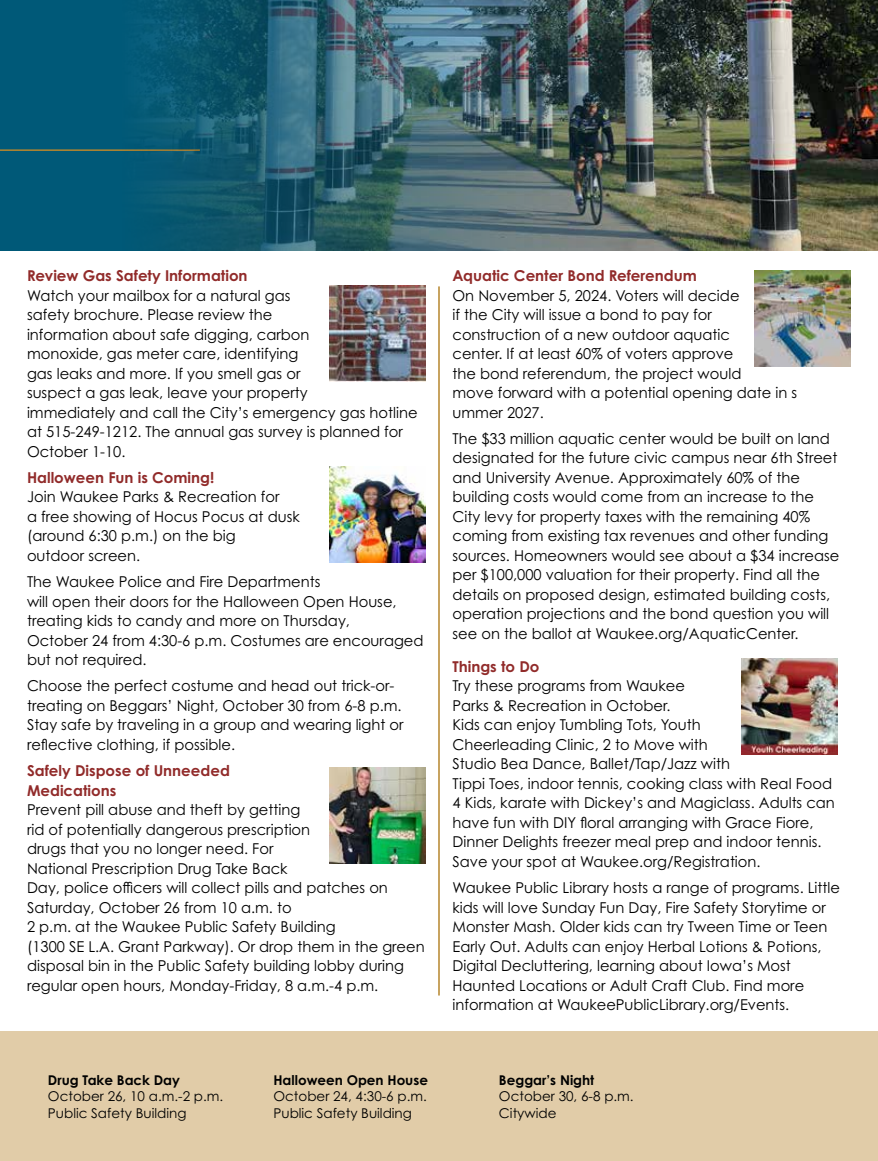
<style>
.page{position:relative;width:878px;height:1161px;background:#fff}
.page>*{position:absolute;margin:0;border:0;box-sizing:border-box;transform-origin:0 0}
.t1{font:15px/19.5px "Century Gothic Pro";color:#000}
.t2{font:700 15px/19.5px "Century Gothic Pro";color:#912b2a}
.t3{font:13.5px/16.2px "Century Gothic Pro";color:#000}
.t4{font:700 13.5px "Century Gothic Pro";color:#000}
</style>
<div class="page">
<div style="left:0;top:0;width:878px;height:250px;background:#005978"></div>
<hr style="left:0;top:149px;width:200px;height:2px;background:#b6862d">
<div style="left:0;top:1032px;width:878px;height:129px;background:#e1cca8"></div>
<hr style="left:438px;top:286px;width:2px;height:710px;background:#b6862d">
<img style="left:118px;top:0;width:760px;height:250px">
<img style="left:329px;top:286px;width:96px;height:96px">
<img style="left:329px;top:767px;width:96px;height:96px">
<img style="left:329px;top:466px;width:96px;height:96px">
<img style="left:754px;top:270px;width:96px;height:96px">
<img style="left:741px;top:659px;width:96px;height:96px">
<p class="t2" style="left:27px;top:266px;width:222px">Review Gas Safety Information</p>
<p class="t1" style="left:27px;top:285px;width:392px">Watch your mailbox for a natural gas<br>safety brochure. Please review the<br>information about safe digging, carbon<br>monoxide, gas meter care, identifying<br>gas leaks and more. If you smell gas or<br>suspect a gas leak, leave your property<br>immediately and call the City’s emergency gas hotline at 515-249-1212. The annual gas survey is planned for October 1-10.</p>
<p class="t2" style="left:27px;top:467px;width:189px">Halloween Fun is Coming!</p>
<p class="t1" style="left:27px;top:487px;width:274px">Join Waukee Parks &amp; Recreation for<br>a free showing of Hocus Pocus at dusk (around 6:30 p.m.) on the big<br>outdoor screen.</p>
<p class="t1" style="left:27px;top:572px;width:398px">The Waukee Police and Fire Departments<br>will open their doors for the Halloween Open House, treating kids to candy and more on Thursday,<br>October 24 from 4:30-6 p.m. Costumes are encouraged but not required.</p>
<p class="t1" style="left:27px;top:676px;width:378px">Choose the perfect costume and head out trick-or&shy;treating on Beggars’ Night, October 30 from 6-8 p.m.<br>Stay safe by traveling in a group and wearing light or reflective clothing, if possible.</p>
<p class="t2" style="left:27px;top:761px;width:204px">Safely Dispose of Unneeded<br>Medications</p>
<p class="t1" style="left:27px;top:800px;width:399px">Prevent pill abuse and theft by getting<br>rid of potentially dangerous prescription<br>drugs that you no longer need. For<br>National Prescription Drug Take Back<br>Day, police officers will collect pills and patches on Saturday, October 26 from 10 a.m. to<br>2 p.m. at the Waukee Public Safety Building<br>(1300 SE L.A. Grant Parkway). Or drop them in the green disposal bin in the Public Safety building lobby during regular open hours, Monday-Friday, 8 a.m.-4 p.m.</p>
<p class="t2" style="left:452px;top:266px;width:246px">Aquatic Center Bond Referendum</p>
<p class="t1" style="left:452px;top:285px;width:346px">On November 5, 2024. Voters will decide<br>if the City will issue a bond to pay for construction of a new outdoor aquatic<br>center. If at least 60% of voters approve<br>the bond referendum, the project would<br>move forward with a potential opening date in s ummer 2027.</p>
<p class="t1" style="left:452px;top:429px;width:388px">The $33 million aquatic center would be built on land designated for the future civic campus near 6th Street and University Avenue. Approximately 60% of the building costs would come from an increase to the City levy for property taxes with the remaining 40% coming from existing tax revenues and other funding sources. Homeowners would see about a $34 increase per $100,000 valuation for their property. Find all the details on proposed design, estimated building costs, operation projections and the bond question you will see on the ballot at Waukee.org/AquaticCenter.</p>
<p class="t2" style="left:452px;top:656px;width:88px">Things to Do</p>
<p class="t1" style="left:452px;top:676px;width:384px">Try these programs from Waukee<br>Parks &amp; Recreation in October.<br>Kids can enjoy Tumbling Tots, Youth<br>Cheerleading Clinic, 2 to Move with<br>Studio Bea Dance, Ballet/Tap/Jazz with<br>Tippi Toes, indoor tennis, cooking class with Real Food 4 Kids, karate with Dickey’s and Magiclass. Adults can have fun with DIY floral arranging with Grace Fiore, Dinner Delights freezer meal prep and indoor tennis.<br>Save your spot at Waukee.org/Registration.</p>
<p class="t1" style="left:452px;top:878px;width:389px">Waukee Public Library hosts a range of programs. Little kids will love Sunday Fun Day, Fire Safety Storytime or Monster Mash. Older kids can try Tween Time or Teen Early Out. Adults can enjoy Herbal Lotions &amp; Potions, Digital Decluttering, learning about Iowa’s Most Haunted Locations or Adult Craft Club. Find more information at WaukeePublicLibrary.org/Events.</p>
<p class="t4" style="left:48px;top:1072px;width:134px">Drug Take Back Day</p>
<p class="t3" style="left:48px;top:1088px;width:177px">October 26, 10 a.m.-2 p.m.<br>Public Safety Building</p>
<p class="t4" style="left:273px;top:1072px;width:156px">Halloween Open House</p>
<p class="t3" style="left:273px;top:1088px;width:155px">October 24, 4:30-6 p.m.<br>Public Safety Building</p>
<p class="t4" style="left:499px;top:1072px;width:97px">Beggar’s Night</p>
<p class="t3" style="left:499px;top:1088px;width:136px">October 30, 6-8 p.m.<br>Citywide</p>
</div>
